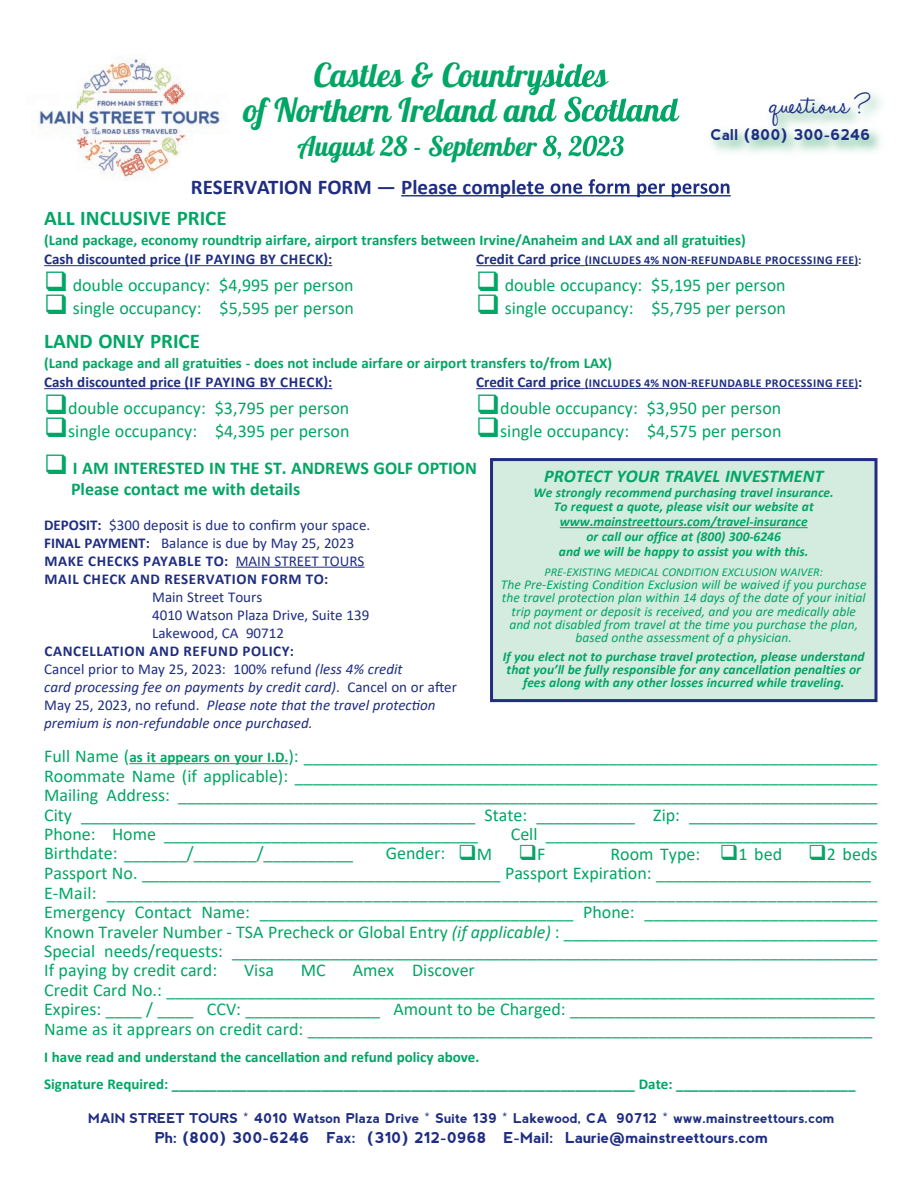
<style>
.page{position:relative;width:918px;height:1188px;background:#fff}
.page>*{position:absolute;margin:0;border:0;box-sizing:border-box;transform-origin:0 0}
.t1{font:36px "Halo Handletter";color:#1f2d82}
.t2{font:33px/34.5px "Lobster";color:#00a665;text-align:center}
.t3{font:27px "Lobster";color:#00a665}
.t4{font:700 21px "Calibri";color:#1f2d82}
.t5{font:700 21px "Calibri";color:#00a665}
.t6{font:18px/19.5px "Calibri";color:#00a665}
.t7{font:700 18px/21px "Calibri";color:#00a665}
.t8{font:italic 700 18px "Calibri";color:#00a665}
.t9{font:700 15px/27.3px "Calibri";color:#00a665}
.t10{font:italic 15px/18px "Calibri";color:#1f2d82}
.t11{font:15px/18px "Calibri";color:#1f2d82}
.t12{font:700 15px "nevis";color:#1f2d82}
.t13{font:700 15px "Calibri";color:#1f2d82}
.t14{font:italic 700 13.5px/14.7px "Calibri";color:#00a665;text-align:center}
.t15{font:italic 13.5px/13.2px "Calibri";color:#00a665;text-align:center}
.t16{font:700 13.5px "nevis";color:#1f2d82}
.t17{font:700 12px "Calibri";letter-spacing:.04em;color:#1f2d82}
.t18{font:italic 12px "Calibri";color:#00a665}
.s1{font-size:15px}
.s2{font-weight:700}
.s3{font-weight:700;font-style:normal}
.s4{font-style:normal}
.s5{font-weight:700;font-size:15px}
.s6{font-style:italic}
</style>
<div class="page">
<img style="left:37px;top:58px;width:184px;height:122px">
<hr style="left:401px;top:195px;width:330px;height:1px;background:#1f2d82">
<hr style="left:44px;top:265px;width:145px;height:1px;background:#1f2d82">
<hr style="left:189px;top:265px;width:143px;height:1px;background:#1f2d82">
<hr style="left:476px;top:265px;width:109px;height:1px;background:#1f2d82">
<hr style="left:588px;top:265px;width:267px;height:1px;background:#1f2d82">
<hr style="left:44px;top:388px;width:145px;height:1px;background:#1f2d82">
<hr style="left:189px;top:388px;width:143px;height:1px;background:#1f2d82">
<hr style="left:476px;top:388px;width:109px;height:1px;background:#1f2d82">
<hr style="left:588px;top:388px;width:267px;height:1px;background:#1f2d82">
<hr style="left:236px;top:567px;width:129px;height:1px;background:#1f2d82">
<hr style="left:129px;top:763px;width:159px;height:1px;background:#00a665">
<div style="left:493px;top:461px;width:381px;height:238px;background:#d4ebdf"></div>
<div style="left:490px;top:458px;width:387px;height:244px;border:3px solid #1f2d82"></div>
<hr style="left:560px;top:527px;width:248px;height:1px;background:#00a665">
<img style="left:535px;top:63px;width:346px;height:135px">
<h2 class="t2" style="left:243px;top:57px;width:436px">Castles &amp; Countrysides<br>of Northern Ireland and Scotland</h2>
<h3 class="t3" style="left:298px;top:129px;width:328px">August 28 - September 8, 2023</h3>
<p class="t4" style="left:191px;top:178px;width:541px">RESERVATION FORM — Please complete one form per person</p>
<p class="t5" style="left:44px;top:209px;width:184px">ALL INCLUSIVE PRICE</p>
<p class="t9" style="left:44px;top:227px;width:703px">(Land package, economy roundtrip airfare, airport transfers between Irvine/Anaheim and LAX and all gratuities)</p>
<p class="t13" style="left:44px;top:253px;width:290px">Cash discounted price (IF PAYING BY CHECK):</p>
<p class="t17" style="left:476px;top:255px;width:387px"><span class="s1">Credit Card price</span> (INCLUDES 4% NON-REFUNDABLE PROCESSING FEE):</p>
<p class="t6" style="left:44px;top:277px;width:311px">❑ double occupancy: $4,995 per person</p>
<p class="t6" style="left:476px;top:277px;width:311px">❑ double occupancy: $5,195 per person</p>
<p class="t6" style="left:44px;top:299px;width:311px">❑ single occupancy: $5,595 per person</p>
<p class="t6" style="left:476px;top:299px;width:311px">❑ single occupancy: $5,795 per person</p>
<p class="t5" style="left:44px;top:332px;width:157px">LAND ONLY PRICE</p>
<p class="t9" style="left:44px;top:350px;width:569px">(Land package and all gratuities - does not include airfare or airport transfers to/from LAX)</p>
<p class="t13" style="left:44px;top:376px;width:290px">Cash discounted price (IF PAYING BY CHECK):</p>
<p class="t17" style="left:476px;top:378px;width:388px"><span class="s1">Credit Card price</span> (INCLUDES 4% NON-REFUNDABLE PROCESSING FEE)<span class="s1">:</span></p>
<p class="t6" style="left:44px;top:400px;width:307px">❑double occupancy: $3,795 per person</p>
<p class="t6" style="left:476px;top:400px;width:307px">❑double occupancy: $3,950 per person</p>
<p class="t6" style="left:44px;top:422px;width:307px">❑single occupancy: $4,395 per person</p>
<p class="t6" style="left:476px;top:422px;width:307px">❑single occupancy: $4,575 per person</p>
<p class="t7" style="left:71px;top:459px;width:408px;text-indent:-27px">❑ I AM INTERESTED IN THE ST. ANDREWS GOLF OPTION<br>Please contact me with details</p>
<p class="t11" style="left:44px;top:517px;width:328px"><span class="s2">DEPOSIT:</span> $300 deposit is due to confirm your space.<br><span class="s2">FINAL PAYMENT:</span> Balance is due by May 25, 2023<br><span class="s2">MAKE CHECKS PAYABLE TO:</span> MAIN STREET TOURS <span class="s2">MAIL CHECK AND RESERVATION FORM TO:</span></p>
<p class="t11" style="left:152px;top:589px;width:219px">Main Street Tours<br>4010 Watson Plaza Drive, Suite 139<br>Lakewood, CA 90712</p>
<p class="t10" style="left:44px;top:643px;width:414px"><span class="s3">CANCELLATION AND REFUND POLICY:<br></span><span class="s4">Cancel prior to May 25, 2023: 100% refund</span> (less 4% credit<br>card processing fee on payments by credit card)<span class="s4">. Cancel on or after May 25, 2023, no refund.</span> Please note that the travel protection premium is non-refundable once purchased.</p>
<p class="t6" style="left:44px;top:748px;width:835px;text-align:justify">Full Name (<span class="s5">as it appears on your I.D.</span>): ________________________________________________________________ Roommate Name (if applicable): _________________________________________________________________ Mailing Address: ______________________________________________________________________________ City ____________________________________________ State: ___________ Zip: _____________________ Phone: Home ___________________________________</p>
<h1 class="t1" style="left:769px;top:85px;width:103px">questions ?</h1>
<p class="t12" style="left:711px;top:126px;width:162px">Call (800) 300-6246</p>
<p class="t8" style="left:544px;top:469px;width:281px">PROTECT YOUR TRAVEL INVESTMENT</p>
<p class="t14" style="left:534px;top:486px;width:302px">We strongly recommend purchasing travel insurance.<br>To request a quote, please visit our website at www.mainstreettours.com/travel-insurance<br>or call our office at (800) 300-6246<br>and we will be happy to assist you with this.</p>
<p class="t18" style="left:545px;top:567px;width:280px">PRE-EXISTING MEDICAL CONDITION EXCLUSION WAIVER:</p>
<p class="t15" style="left:501px;top:579px;width:367px">The Pre-Existing Condition Exclusion will be waived if you purchase the travel protection plan within 14 days of the date of your initial trip payment or deposit is received, and you are medically able and not disabled from travel at the time you purchase the plan, based onthe assessment of a physician.</p>
<p class="t14" style="left:503px;top:651px;width:363px;line-height:13.2px">If you elect not to purchase travel protection, please understand that you’ll be fully responsible for any cancellation penalties or fees along with any other losses incurred while traveling.</p>
<p class="t6" style="left:511px;top:826px;width:368px">Cell _____________________________________</p>
<p class="t6" style="left:44px;top:845px;width:835px;text-indent:566px">Room Type: ❑1 bed ❑2 beds Passport No. ________________________________________ Passport Expiration: ________________________ E-Mail: ____________________________________________________________________________________ Emergency Contact Name: ___________________________________ Phone: __________________________ Known Traveler Number - TSA Precheck or Global Entry <span class="s6">(if applicable)</span> : ___________________________________ Special needs/requests: ________________________________________________________________________ If paying by credit card:</p>
<p class="t6" style="left:44px;top:845px;width:311px">Birthdate: _______/_______/__________</p>
<p class="t6" style="left:386px;top:845px;width:161px">Gender: ❑M ❑F</p>
<p class="t6" style="left:44px;top:962px;width:832px;text-indent:309px">Amex Discover<br>Credit Card No.: _______________________________________________________________________________ Expires: ____ / ____ CCV: _______________ Amount to be Charged: __________________________________ Name as it apprears on credit card: _______________________________________________________________</p>
<p class="t9" style="left:44px;top:1045px;width:813px">I have read and understand the cancellation and refund policy above.<br>Signature Required: ______________________________________________________________ Date: ________________________</p>
<p class="t6" style="left:244px;top:962px;width:31px">Visa</p>
<p class="t6" style="left:301px;top:962px;width:26px">MC</p>
<p class="t16" style="left:88px;top:1111px;width:748px">MAIN STREET TOURS * 4010 Watson Plaza Drive * Suite 139 * Lakewood, CA 90712 * www.mainstreettours.com</p>
<p class="t12" style="left:155px;top:1129px;width:615px">Ph: (800) 300-6246 Fax: (310) 212-0968 E-Mail: Laurie@mainstreettours.com</p>
</div>
